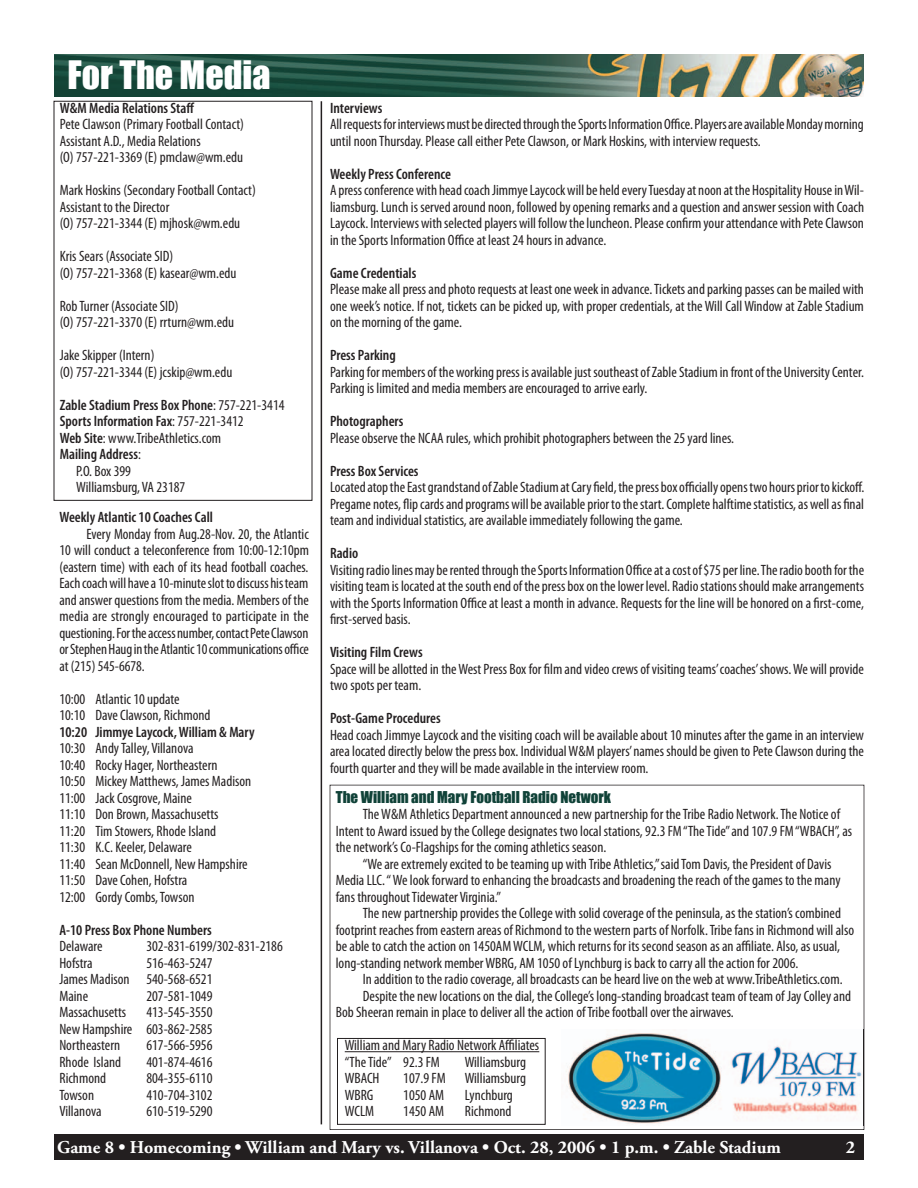
<style>
.page{position:relative;width:918px;height:1188px;background:#fff}
.page>*{position:absolute;margin:0;border:0;box-sizing:border-box;transform-origin:0 0}
.t1{font:36px "Impact";color:#fff}
.t2{font:700 18px "Adobe Garamond Pro";color:#fff}
.t3{font:condensed 15px/16.5px "Myriad Pro";color:#231f20}
.t4{font:600 condensed 15px "Myriad Pro";color:#231f20}
.t5{font:15px "Impact";color:#104238}
.s1{font-weight:400}
.s2{font-weight:600}
</style>
<div class="page">
<div style="left:54px;top:1134px;width:810px;height:26px;background:#231f20"></div>
<img style="left:54px;top:54px;width:810px;height:42px">
<div style="left:54px;top:101px;width:258px;height:400px;border:1px solid #231f20"></div>
<hr style="left:321px;top:101px;width:1px;height:1023px;background:#231f20">
<svg style="left:330px;top:785px;width:534px;height:345px"></svg>
<div style="left:337px;top:1038px;width:208px;height:87px;border:1px solid #231f20"></div>
<img style="left:561px;top:1029px;width:304px;height:97px">
<h1 class="t1" style="left:68px;top:53px;width:205px">For The Media</h1>
<p class="t4" style="left:60px;top:100px;width:136px">W&amp;M Media Relations Staff</p>
<p class="t3" style="left:60px;top:116px;width:186px">Pete Clawson (Primary Football Contact)<br>Assistant A.D., Media Relations<br>(O) 757-221-3369 (E) pmclaw@wm.edu</p>
<p class="t3" style="left:60px;top:182px;width:198px">Mark Hoskins (Secondary Football Contact)<br>Assistant to the Director<br>(O) 757-221-3344 (E) mjhosk@wm.edu</p>
<p class="t3" style="left:60px;top:248px;width:178px">Kris Sears (Associate SID)<br>(O) 757-221-3368 (E) kasear@wm.edu</p>
<p class="t3" style="left:60px;top:298px;width:176px">Rob Turner (Associate SID)<br>(O) 757-221-3370 (E) rrturn@wm.edu</p>
<p class="t3" style="left:60px;top:347px;width:174px">Jake Skipper (Intern)<br>(O) 757-221-3344 (E) jcskip@wm.edu</p>
<p class="t4" style="left:60px;top:397px;width:226px">Zable Stadium Press Box Phone<span class="s1">: 757-221-3414</span></p>
<p class="t4" style="left:60px;top:413px;width:185px">Sports Information Fax<span class="s1">: 757-221-3412</span></p>
<p class="t3" style="left:60px;top:430px;width:163px"><span class="s2">Web Site</span>: www.TribeAthletics.com</p>
<p class="t4" style="left:60px;top:446px;width:83px">Mailing Address<span class="s1">:</span></p>
<p class="t3" style="left:76px;top:463px;width:56px">P.O. Box 399</p>
<p class="t3" style="left:76px;top:479px;width:111px">Williamsburg, VA 23187</p>
<p class="t4" style="left:59px;top:509px;width:155px">Weekly Atlantic 10 Coaches Call</p>
<p class="t3" style="left:59px;top:526px;width:251px;text-align:justify;text-indent:27px">Every Monday from Aug.28-Nov. 20, the Atlantic 10 will conduct a teleconference from 10:00-12:10pm (eastern time) with each of its head football coaches.<br>Each coach will have a 10-minute slot to discuss his team and answer questions from the media. Members of the media are strongly encouraged to participate in the questioning. For the access number, contact Pete Clawson or Stephen Haug in the Atlantic 10 communications office at (215) 545-6678.</p>
<p class="t3" style="left:59px;top:691px;width:153px">10:00 Atlantic 10 update<br>10:10 Dave Clawson, Richmond</p>
<p class="t4" style="left:59px;top:723px;width:197px">10:20 Jimmye Laycock, William &amp; Mary</p>
<p class="t3" style="left:59px;top:740px;width:193px">10:30 Andy Talley, Villanova<br>10:40 Rocky Hager, Northeastern<br>10:50 Mickey Matthews, James Madison<br>11:00 Jack Cosgrove, Maine<br>11:10 Don Brown, Massachusetts<br>11:20 Tim Stowers, Rhode Island<br>11:30 K.C. Keeler, Delaware<br>11:40 Sean McDonnell, New Hampshire<br>11:50 Dave Cohen, Hofstra<br>12:00 Gordy Combs, Towson</p>
<p class="t4" style="left:59px;top:921px;width:154px">A-10 Press Box Phone Numbers</p>
<p class="t3" style="left:59px;top:938px;width:45px">Delaware</p>
<p class="t3" style="left:146px;top:938px;width:138px">302-831-6199/302-831-2186</p>
<p class="t3" style="left:59px;top:955px;width:35px">Hofstra</p>
<p class="t3" style="left:59px;top:955px;width:155px;text-align:justify;text-indent:87px">516-463-5247<br>James Madison 540-568-6521<br>Maine</p>
<p class="t3" style="left:146px;top:988px;width:68px">207-581-1049</p>
<p class="t3" style="left:59px;top:1004px;width:68px">Massachusetts</p>
<p class="t3" style="left:59px;top:1004px;width:155px;text-align:justify;text-indent:87px">413-545-3550<br>New Hampshire 603-862-2585<br>Northeastern</p>
<p class="t3" style="left:146px;top:1037px;width:68px">617-566-5956</p>
<p class="t3" style="left:59px;top:1054px;width:63px">Rhode Island</p>
<p class="t3" style="left:146px;top:1054px;width:68px">401-874-4616</p>
<p class="t3" style="left:59px;top:1070px;width:48px">Richmond</p>
<p class="t3" style="left:146px;top:1070px;width:68px">804-355-6110</p>
<p class="t3" style="left:59px;top:1087px;width:36px">Towson</p>
<p class="t3" style="left:146px;top:1087px;width:68px">410-704-3102</p>
<p class="t3" style="left:59px;top:1103px;width:44px">Villanova</p>
<p class="t3" style="left:146px;top:1103px;width:68px">610-519-5290</p>
<p class="t4" style="left:330px;top:99px;width:54px">Interviews</p>
<p class="t3" style="left:330px;top:116px;width:535px">All requests for interviews must be directed through the Sports Information Office. Players are available Monday morning until noon Thursday. Please call either Pete Clawson, or Mark Hoskins, with interview requests.</p>
<p class="t4" style="left:330px;top:165px;width:123px">Weekly Press Conference</p>
<p class="t3" style="left:330px;top:182px;width:536px;text-align:justify">A press conference with head coach Jimmye Laycock will be held every Tuesday at noon at the Hospitality House in Wil&shy;liamsburg. Lunch is served around noon, followed by opening remarks and a question and answer session with Coach Laycock. Interviews with selected players will follow the luncheon. Please confirm your attendance with Pete Clawson in the Sports Information Office at least 24 hours in advance.</p>
<p class="t4" style="left:330px;top:264px;width:88px">Game Credentials</p>
<p class="t3" style="left:330px;top:281px;width:536px;text-align:justify">Please make all press and photo requests at least one week in advance. Tickets and parking passes can be mailed with one week’s notice. If not, tickets can be picked up, with proper credentials, at the Will Call Window at Zable Stadium on the morning of the game.</p>
<p class="t4" style="left:330px;top:347px;width:67px">Press Parking</p>
<p class="t3" style="left:330px;top:364px;width:535px">Parking for members of the working press is available just southeast of Zable Stadium in front of the University Center.<br>Parking is limited and media members are encouraged to arrive early.</p>
<p class="t4" style="left:330px;top:413px;width:75px">Photographers</p>
<p class="t3" style="left:330px;top:430px;width:406px">Please observe the NCAA rules, which prohibit photographers between the 25 yard lines.</p>
<p class="t4" style="left:330px;top:462px;width:90px">Press Box Services</p>
<p class="t3" style="left:330px;top:479px;width:536px;text-align:justify">Located atop the East grandstand of Zable Stadium at Cary field, the press box officially opens two hours prior to kickoff.<br>Pregame notes, flip cards and programs will be available prior to the start. Complete halftime statistics, as well as final team and individual statistics, are available immediately following the game.</p>
<p class="t4" style="left:330px;top:545px;width:30px">Radio</p>
<p class="t3" style="left:330px;top:562px;width:536px;text-align:justify">Visiting radio lines may be rented through the Sports Information Office at a cost of $75 per line. The radio booth for the visiting team is located at the south end of the press box on the lower level. Radio stations should make arrangements with the Sports Information Office at least a month in advance. Requests for the line will be honored on a first-come, first-served basis.</p>
<p class="t4" style="left:330px;top:644px;width:94px">Visiting Film Crews</p>
<p class="t3" style="left:330px;top:661px;width:535px">Space will be allotted in the West Press Box for film and video crews of visiting teams’ coaches’ shows. We will provide two spots per team.</p>
<p class="t4" style="left:330px;top:710px;width:112px">Post-Game Procedures</p>
<p class="t3" style="left:330px;top:727px;width:536px;text-align:justify">Head coach Jimmye Laycock and the visiting coach will be available about 10 minutes after the game in an interview area located directly below the press box. Individual W&amp;M players’ names should be given to Pete Clawson during the fourth quarter and they will be made available in the interview room.</p>
<p class="t5" style="left:336px;top:788px;width:277px">The William and Mary Football Radio Network</p>
<p class="t3" style="left:336px;top:806px;width:518px;text-indent:27px">The W&amp;M Athletics Department announced a new partnership for the Tribe Radio Network. The Notice of<br>Intent to Award issued by the College designates two local stations, 92.3 FM “The Tide” and 107.9 FM “WBACH”, as the network’s Co-Flagships for the coming athletics season.</p>
<p class="t3" style="left:336px;top:856px;width:506px;text-indent:27px">“We are extremely excited to be teaming up with Tribe Athletics,” said Tom Davis, the President of Davis<br>Media LLC. “ We look forward to enhancing the broadcasts and broadening the reach of the games to the many fans throughout Tidewater Virginia.”</p>
<p class="t3" style="left:336px;top:905px;width:520px;text-indent:27px">The new partnership provides the College with solid coverage of the peninsula, as the station’s combined footprint reaches from eastern areas of Richmond to the western parts of Norfolk. Tribe fans in Richmond will also be able to catch the action on 1450AM WCLM, which returns for its second season as an affiliate. Also, as usual, long-standing network member WBRG, AM 1050 of Lynchburg is back to carry all the action for 2006.</p>
<p class="t3" style="left:363px;top:971px;width:481px">In addition to the radio coverage, all broadcasts can be heard live on the web at www.TribeAthletics.com.</p>
<p class="t3" style="left:363px;top:988px;width:490px">Despite the new locations on the dial, the College’s long-standing broadcast team of team of Jay Colley and</p>
<p class="t3" style="left:336px;top:1004px;width:399px">Bob Sheeran remain in place to deliver all the action of Tribe football over the airwaves.</p>
<p class="t3" style="left:345px;top:1037px;width:196px">William and Mary Radio Network Affiliates “The Tide” 92.3 FM</p>
<p class="t3" style="left:465px;top:1054px;width:63px">Williamsburg</p>
<p class="t3" style="left:345px;top:1070px;width:36px">WBACH</p>
<p class="t3" style="left:403px;top:1070px;width:44px">107.9 FM</p>
<p class="t3" style="left:465px;top:1070px;width:63px">Williamsburg</p>
<p class="t3" style="left:345px;top:1087px;width:30px">WBRG</p>
<p class="t3" style="left:403px;top:1087px;width:42px">1050 AM</p>
<p class="t3" style="left:465px;top:1087px;width:50px">Lynchburg</p>
<p class="t3" style="left:345px;top:1103px;width:31px">WCLM</p>
<p class="t3" style="left:403px;top:1103px;width:42px">1450 AM</p>
<p class="t3" style="left:465px;top:1103px;width:48px">Richmond</p>
<p class="t2" style="left:57px;top:1137px;width:725px">Game 8 • Homecoming • William and Mary vs. Villanova • Oct. 28, 2006 • 1 p.m. • Zable Stadium</p>
<p class="t2" style="left:846px;top:1137px;width:11px">2</p>
</div>
